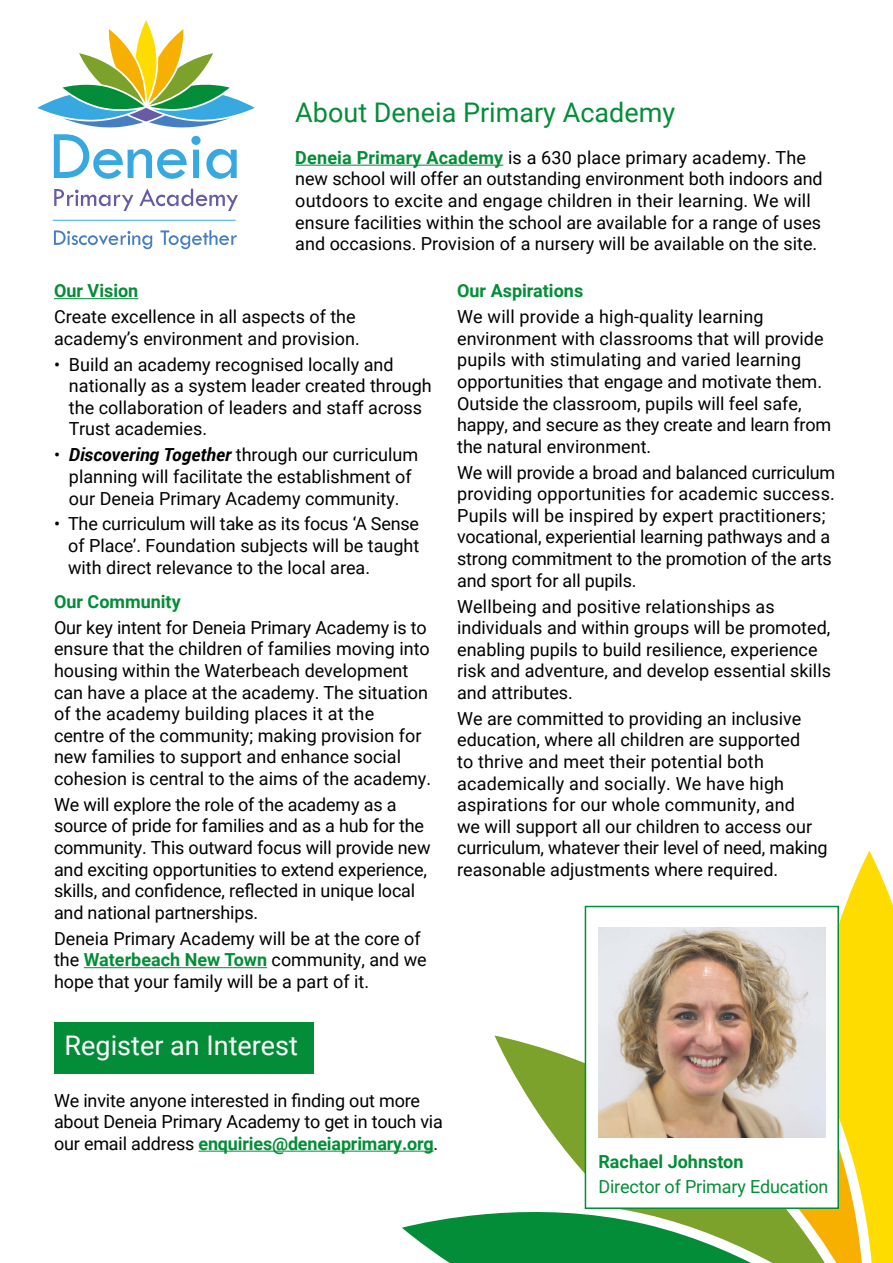
<style>
.page{position:relative;width:893px;height:1263px;background:#fff}
.page>*{position:absolute;margin:0;border:0;box-sizing:border-box;transform-origin:0 0}
.t1{font:27px "Roboto";color:#048d38}
.t2{font:27px "Roboto";color:#fff}
.t3{font:18px/21.6px "Roboto";color:#000}
.t4{font:700 18px "Roboto";color:#048d38}
.t5{font:18px "Roboto";letter-spacing:-.01em;color:#048d38}
.s1{font-weight:700;color:#048d38}
.s2{font-weight:700;font-style:italic}
</style>
<div class="page">
<svg style="left:402px;top:850px;width:491px;height:413px"></svg>
<div style="left:649px;top:891px;width:54px;height:50px;background:#fff"></div>
<hr style="left:54px;top:298px;width:84px;height:1px;background:#048d38">
<hr style="left:84px;top:967px;width:183px;height:1px;background:#048d38">
<hr style="left:295px;top:165px;width:208px;height:1px;background:#048d38">
<div style="left:585px;top:906px;width:254px;height:303px;background:#fff;border:2px solid #048d38"></div>
<img style="left:598px;top:927px;width:227px;height:210px">
<hr style="left:199px;top:1151px;width:235px;height:1px;background:#048d38">
<div style="left:55px;top:1022px;width:259px;height:51px;background:#048d38"></div>
<svg style="left:54px;top:189px;width:79px;height:22px"></svg>
<svg style="left:139px;top:188px;width:99px;height:23px"></svg>
<svg style="left:54px;top:134px;width:183px;height:45px"></svg>
<svg style="left:37px;top:20px;width:218px;height:108px"></svg>
<svg style="left:54px;top:230px;width:98px;height:19px"></svg>
<svg style="left:160px;top:230px;width:77px;height:19px"></svg>
<hr style="left:53px;top:220px;width:183px;height:1px;background:#38a8e0">
<h1 class="t1" style="left:295px;top:94px;width:381px">About Deneia Primary Academy</h1>
<p class="t3" style="left:295px;top:146px;width:529px"><span class="s1">Deneia Primary Academy</span> is a 630 place primary academy. The new school will offer an outstanding environment both indoors and outdoors to excite and engage children in their learning. We will ensure facilities within the school are available for a range of uses and occasions. Provision of a nursery will be available on the site.</p>
<p class="t4" style="left:54px;top:278px;width:86px">Our Vision</p>
<p class="t3" style="left:54px;top:305px;width:307px">Create excellence in all aspects of the academy’s environment and provision.</p>
<p class="t3" style="left:69px;top:353px;width:364px;text-indent:-15px">• Build an academy recognised locally and nationally as a system leader created through the collaboration of leaders and staff across Trust academies.</p>
<p class="t3" style="left:54px;top:443px;width:366px;text-align:center">• <span class="s2">Discovering Together</span> through our curriculum planning will facilitate the establishment of our Deneia Primary Academy community.</p>
<p class="t3" style="left:68px;top:512px;width:353px;text-align:justify;text-indent:-14px">• The curriculum will take as its focus ‘A Sense of Place’. Foundation subjects will be taught with direct relevance to the local area.</p>
<p class="t4" style="left:54px;top:589px;width:128px">Our Community</p>
<p class="t3" style="left:54px;top:616px;width:379px">Our key intent for Deneia Primary Academy is to ensure that the children of families moving into housing within the Waterbeach development can have a place at the academy. The situation of the academy building places it at the<br>centre of the community; making provision for new families to support and enhance social cohesion is central to the aims of the academy.</p>
<p class="t3" style="left:54px;top:793px;width:378px">We will explore the role of the academy as a source of pride for families and as a hub for the community. This outward focus will provide new and exciting opportunities to extend experience, skills, and confidence, reflected in unique local and national partnerships.</p>
<p class="t3" style="left:54px;top:927px;width:374px">Deneia Primary Academy will be at the core of the <span class="s1">Waterbeach New Town</span> community, and we hope that your family will be a part of it.</p>
<p class="t4" style="left:457px;top:278px;width:128px">Our Aspirations</p>
<p class="t3" style="left:457px;top:305px;width:376px">We will provide a high-quality learning environment with classrooms that will provide pupils with stimulating and varied learning opportunities that engage and motivate them.<br>Outside the classroom, pupils will feel safe, happy, and secure as they create and learn from the natural environment.</p>
<p class="t3" style="left:457px;top:461px;width:380px">We will provide a broad and balanced curriculum providing opportunities for academic success.<br>Pupils will be inspired by expert practitioners; vocational, experiential learning pathways and a strong commitment to the promotion of the arts and sport for all pupils.</p>
<p class="t3" style="left:457px;top:595px;width:375px">Wellbeing and positive relationships as individuals and within groups will be promoted, enabling pupils to build resilience, experience risk and adventure, and develop essential skills and attributes.</p>
<p class="t3" style="left:457px;top:707px;width:372px">We are committed to providing an inclusive education, where all children are supported<br>to thrive and meet their potential both academically and socially. We have high aspirations for our whole community, and<br>we will support all our children to access our curriculum, whatever their level of need, making reasonable adjustments where required.</p>
<h1 class="t2" style="left:65px;top:1027px;width:235px">Register an Interest</h1>
<p class="t3" style="left:54px;top:1089px;width:390px">We invite anyone interested in finding out more about Deneia Primary Academy to get in touch via our email address <span class="s1">enquiries@deneiaprimary.org</span>.</p>
<p class="t4" style="left:598px;top:1149px;width:146px">Rachael Johnston</p>
<p class="t5" style="left:598px;top:1173px;width:232px">Director of Primary Education</p>
</div>
